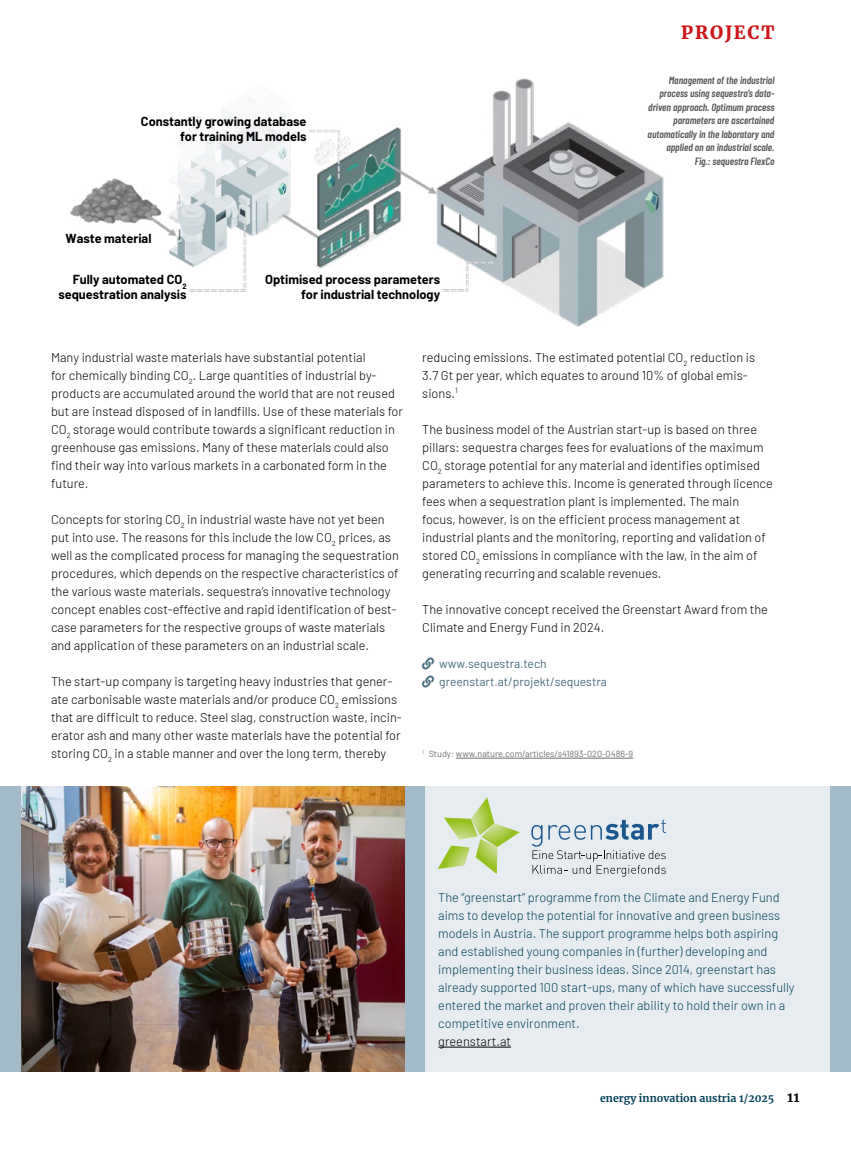
<style>
.page{position:relative;width:851px;height:1149px;background:#fff}
.page>*{position:absolute;margin:0;border:0;box-sizing:border-box;transform-origin:0 0}
.t1{font:900 18px "Merriweather";letter-spacing:.1em;color:#cd1719}
.Fliesstext_schwarz{font:300 12.75px/18px "Barlow";color:#000}
.Fliesstext_blau{font:300 12.75px/18px "Barlow";color:#004158}
.t2{font:700 12.75px/15px "Barlow";color:#000;text-align:right}
.Fliesstext_blau-2{font:300 12.75px "Barlow";color:#000}
.URL_Textende{font:12px "Barlow";color:#466b7c}
.Bildtext_rechts{font:italic 600 10.5px/13.5px "Barlow Condensed";color:#575756;text-align:right}
.t3{font:700 10.5px "Merriweather";color:#004158}
.Fussnote{font:9px "Barlow";color:#706f6f}
.s1{font-size:13.5px;color:#000}
</style>
<div class="page">
<div style="left:0;top:786px;width:850px;height:285px;background:#a3bbc9"></div>
<img style="left:21px;top:786px;width:383px;height:285px">
<hr style="left:456px;top:757px;width:177px;height:1px;background:#706f6f">
<div style="left:425px;top:786px;width:404px;height:285px;background:#e7ecf0"></div>
<hr style="left:438px;top:1046px;width:73px;height:1px;background:#000">
<svg style="left:531px;top:819px;width:134px;height:57px"></svg>
<svg style="left:437px;top:797px;width:82px;height:76px"></svg>
<img style="left:70px;top:78px;width:594px;height:249px">
<p class="t2" style="left:141px;top:112px;width:167px">Constantly growing database for training ML models</p>
<p class="t2" style="left:66px;top:230px;width:87px">Waste material</p>
<p class="t2" style="left:58px;top:271px;width:130px">Fully automated CO<sub>2 </sub>sequestration analysis</p>
<p class="t2" style="left:265px;top:271px;width:176px">Optimised process parameters for industrial technology</p>
<h1 class="t1" style="left:681px;top:20px;width:95px">PROJECT</h1>
<p class="Bildtext_rechts" style="left:647px;top:73px;width:128px">Management of the industrial process using sequestra’s data&shy;driven approach. Optimum process parameters are ascertained automatically in the laboratory and applied on an industrial scale.<br>Fig.: sequestra FlexCo</p>
<p class="Fliesstext_schwarz" style="left:51px;top:347px;width:353px">Many industrial waste materials have substantial potential<br>for chemically binding CO<sub>2</sub>. Large quantities of industrial by&shy;products are accumulated around the world that are not reused but are instead disposed of in landfills. Use of these materials for CO<sub>2</sub> storage would contribute towards a significant reduction in greenhouse gas emissions. Many of these materials could also find their way into various markets in a carbonated form in the future.</p>
<p class="Fliesstext_schwarz" style="left:51px;top:509px;width:349px">Concepts for storing CO<sub>2</sub> in industrial waste have not yet been put into use. The reasons for this include the low CO<sub>2</sub> prices, as well as the complicated process for managing the sequestration procedures, which depends on the respective characteristics of the various waste materials. sequestra’s innovative technology concept enables cost-effective and rapid identification of best&shy;case parameters for the respective groups of waste materials and application of these parameters on an industrial scale.</p>
<p class="Fliesstext_schwarz" style="left:51px;top:671px;width:352px">The start-up company is targeting heavy industries that gener&shy;ate carbonisable waste materials and/or produce CO<sub>2</sub> emissions that are difficult to reduce. Steel slag, construction waste, incin&shy;erator ash and many other waste materials have the potential for storing CO<sub>2</sub> in a stable manner and over the long term, thereby</p>
<p class="Fliesstext_schwarz" style="left:422px;top:347px;width:334px">reducing emissions. The estimated potential CO<sub>2</sub> reduction is<br>3.7 Gt per year, which equates to around 10% of global emis&shy;sions.<sup>1</sup></p>
<p class="Fliesstext_schwarz" style="left:422px;top:419px;width:352px">The business model of the Austrian start-up is based on three pillars: sequestra charges fees for evaluations of the maximum CO<sub>2</sub> storage potential for any material and identifies optimised parameters to achieve this. Income is generated through licence fees when a sequestration plant is implemented. The main focus, however, is on the efficient process management at industrial plants and the monitoring, reporting and validation of stored CO<sub>2</sub> emissions in compliance with the law, in the aim of generating recurring and scalable revenues.</p>
<p class="Fliesstext_schwarz" style="left:422px;top:599px;width:347px">The innovative concept received the Greenstart Award from the<br>Climate and Energy Fund in 2024.</p>
<p class="URL_Textende" style="left:439px;top:654px;width:109px">www.sequestra.tech</p>
<p class="URL_Textende" style="left:439px;top:672px;width:169px">greenstart.at/projekt/sequestra</p>
<p class="Fussnote" style="left:422px;top:747px;width:212px"><sup>1</sup> Study: www.nature.com/articles/s41893-020-0486-9</p>
<p class="Fliesstext_blau" style="left:438px;top:887px;width:358px">The “greenstart” programme from the Climate and Energy Fund aims to develop the potential for innovative and green business models in Austria. The support programme helps both aspiring and established young companies in (further) developing and implementing their business ideas. Since 2014, greenstart has already supported 100 start-ups, many of which have successfully entered the market and proven their ability to hold their own in a competitive environment.</p>
<p class="Fliesstext_blau-2" style="left:438px;top:1032px;width:74px">greenstart.at</p>
<p class="t3" style="left:600px;top:1090px;width:201px">energy innovation austria 1/2025 <span class="s1">11</span></p>
</div>
